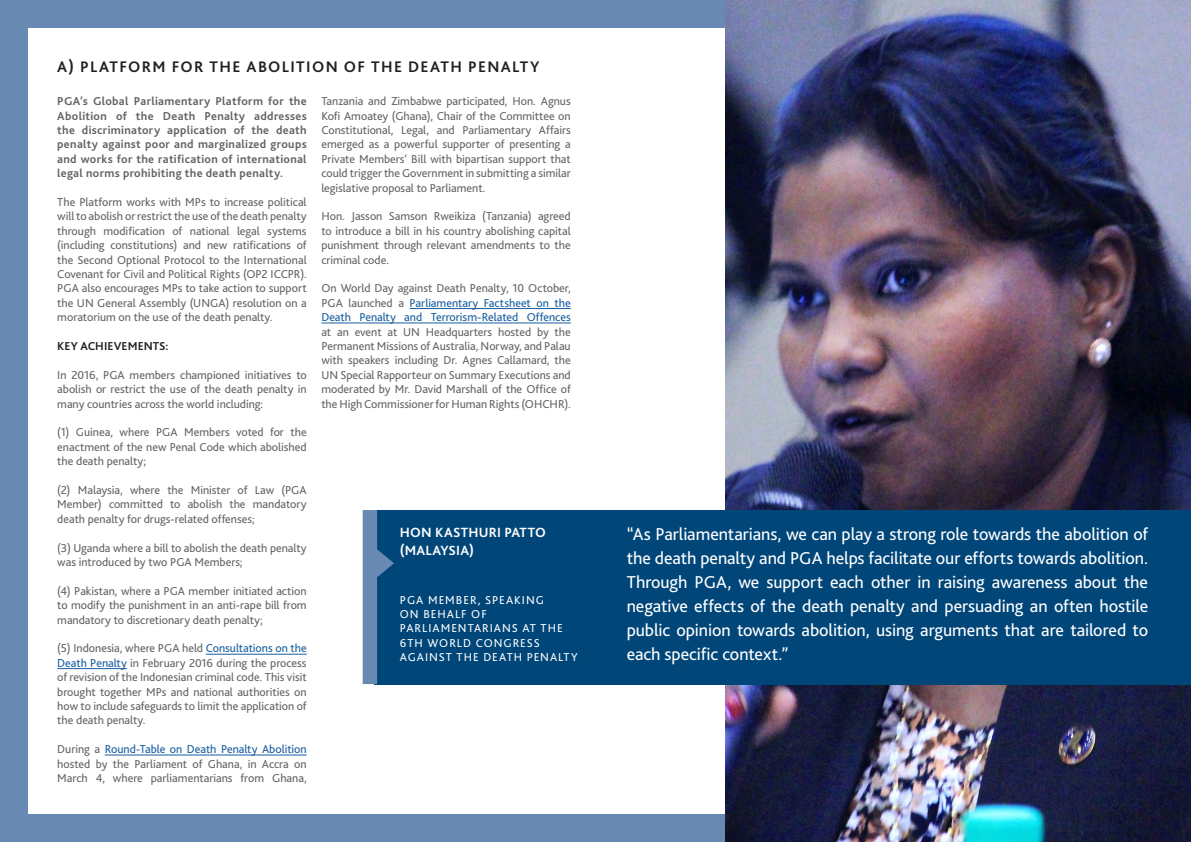
<style>
.page{position:relative;width:1191px;height:842px;background:#fff}
.page>*{position:absolute;margin:0;border:0;box-sizing:border-box;transform-origin:0 0}
.Body_Text{font:18px/24px "Bliss 2";letter-spacing:-.005em;color:#fff;text-align:justify}
.Headline{font:700 16px "Bliss 2";letter-spacing:.085em;color:#231f20}
.Sub_Title{font:700 14px/18px "Bliss 2";letter-spacing:.015em;color:#fff}
.Body_Text-2{font:12px/14.4px "Bliss 2";letter-spacing:-.005em;color:#636366;text-align:justify}
.Body_Text-3{font:700 12px/14.4px "Bliss 2";letter-spacing:.025em;color:#636366;text-align:justify}
.Headline-2{font:12px/14.4px "Bliss 2";letter-spacing:.085em;color:#fff}
.Body_Text-4{font:700 12px "Bliss 2";letter-spacing:.005em;color:#231f20}
.s1{color:#175d9e}
</style>
<div class="page">
<div style="left:0;top:0;width:726px;height:842px;background:#6789b2"></div>
<div style="left:28px;top:28px;width:1134px;height:786px;background:#fff"></div>
<img style="left:726px;top:0;width:465px;height:842px">
<div style="left:374px;top:510px;width:817px;height:174px;background:#004679"></div>
<svg style="left:363px;top:510px;width:31px;height:174px"></svg>
<hr style="left:206px;top:654px;width:101px;height:1px;background:#175d9e">
<hr style="left:57px;top:668px;width:70px;height:1px;background:#175d9e">
<hr style="left:105px;top:755px;width:202px;height:1px;background:#175d9e">
<hr style="left:409px;top:308px;width:162px;height:1px;background:#175d9e">
<hr style="left:321px;top:323px;width:250px;height:1px;background:#175d9e">
<p class="Headline" style="left:57px;top:57px;width:484px">A) PLATFORM FOR THE ABOLITION OF THE DEATH PENALTY</p>
<p class="Body_Text-3" style="left:57px;top:94px;width:251px">PGA’s Global Parliamentary Platform for the Abolition of the Death Penalty addresses the discriminatory application of the death penalty against poor and marginalized groups and works for the ratification of international legal norms prohibiting the death penalty.</p>
<p class="Body_Text-2" style="left:57px;top:195px;width:251px">The Platform works with MPs to increase political will to abolish or restrict the use of the death penalty through modification of national legal systems (including constitutions) and new ratifications of the Second Optional Protocol to the International Covenant for Civil and Political Rights (OP2 ICCPR).<br>PGA also encourages MPs to take action to support the UN General Assembly (UNGA) resolution on a moratorium on the use of the death penalty.</p>
<p class="Body_Text-4" style="left:57px;top:338px;width:113px">KEY ACHIEVEMENTS:</p>
<p class="Body_Text-2" style="left:57px;top:368px;width:251px">In 2016, PGA members championed initiatives to abolish or restrict the use of the death penalty in many countries across the world including:</p>
<p class="Body_Text-2" style="left:57px;top:425px;width:251px">(1) Guinea, where PGA Members voted for the enactment of the new Penal Code which abolished the death penalty;</p>
<p class="Body_Text-2" style="left:57px;top:483px;width:251px">(2) Malaysia, where the Minister of Law (PGA Member) committed to abolish the mandatory death penalty for drugs-related offenses;</p>
<p class="Body_Text-2" style="left:57px;top:540px;width:251px">(3) Uganda where a bill to abolish the death penalty was introduced by two PGA Members;</p>
<p class="Body_Text-2" style="left:57px;top:584px;width:251px">(4) Pakistan, where a PGA member initiated action to modify the punishment in an anti-rape bill from mandatory to discretionary death penalty;</p>
<p class="Body_Text-2" style="left:57px;top:641px;width:251px">(5) Indonesia, where PGA held <span class="s1">Consultations on the Death Penalty</span> in February 2016 during the process of revision of the Indonesian criminal code. This visit brought together MPs and national authorities on how to include safeguards to limit the application of the death penalty.</p>
<p class="Body_Text-2" style="left:57px;top:742px;width:251px">During a <span class="s1">Round-Table on Death Penalty Abolition </span>hosted by the Parliament of Ghana, in Accra on March 4, where parliamentarians from Ghana,</p>
<p class="Body_Text-2" style="left:321px;top:94px;width:251px">Tanzania and Zimbabwe participated, Hon. Agnus Kofi Amoatey (Ghana), Chair of the Committee on Constitutional, Legal, and Parliamentary Affairs emerged as a powerful supporter of presenting a Private Members’ Bill with bipartisan support that could trigger the Government in submitting a similar legislative proposal to Parliament.</p>
<p class="Body_Text-2" style="left:321px;top:209px;width:251px">Hon. Jasson Samson Rweikiza (Tanzania) agreed to introduce a bill in his country abolishing capital punishment through relevant amendments to the criminal code.</p>
<p class="Body_Text-2" style="left:321px;top:281px;width:251px">On World Day against Death Penalty, 10 October, PGA launched a <span class="s1">Parliamentary Factsheet on the Death Penalty and Terrorism-Related Offences </span>at an event at UN Headquarters hosted by the Permanent Missions of Australia, Norway, and Palau with speakers including Dr. Agnes Callamard, the UN Special Rapporteur on Summary Executions and moderated by Mr. David Marshall of the Office of the High Commissioner for Human Rights (OHCHR).</p>
<p class="Sub_Title" style="left:400px;top:524px;width:147px">HON KASTHURI PATTO (MALAYSIA)</p>
<p class="Headline-2" style="left:400px;top:592px;width:179px">PGA MEMBER, SPEAKING<br>ON BEHALF OF<br>PARLIAMENTARIANS AT THE<br>6TH WORLD CONGRESS<br>AGAINST THE DEATH PENALTY</p>
<p class="Body_Text" style="left:626px;top:522px;width:523px">“As Parliamentarians, we can play a strong role towards the abolition of the death penalty and PGA helps facilitate our efforts towards abolition.<br>Through PGA, we support each other in raising awareness about the negative effects of the death penalty and persuading an often hostile public opinion towards abolition, using arguments that are tailored to each specific context.”</p>
</div>
